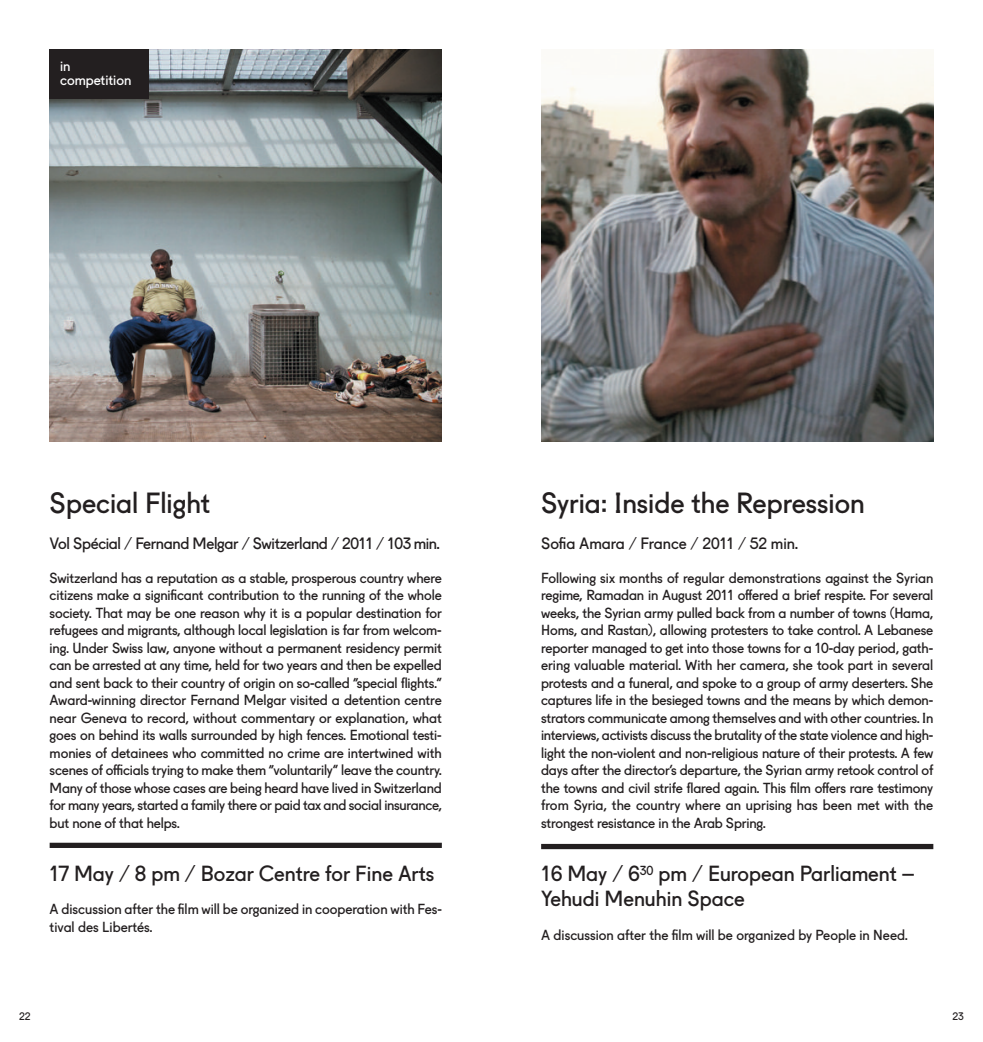
<style>
.page{position:relative;width:983px;height:1042px;background:#fff}
.page>*{position:absolute;margin:0;border:0;box-sizing:border-box;transform-origin:0 0}
.t1{font:28px "Fugue";color:#231f20}
.t2{font:21px/25.2px "Fugue";color:#231f20}
.t3{font:15.75px "Fugue";letter-spacing:-.02em;color:#231f20}
.t4{font:15.75px "Fugue";color:#231f20}
.t5{font:14px/17.5px "Fugue";color:#231f20;text-align:justify}
.t6{font:14px/14.3px "Fugue";color:#fff}
.t7{font:10.5px "Fugue";color:#231f20}
</style>
<div class="page">
<img style="left:50px;top:50px;width:391px;height:391px">
<div style="left:50px;top:843px;width:391px;height:5px;background:#231f20"></div>
<img style="left:541px;top:50px;width:392px;height:391px">
<div style="left:541px;top:844px;width:392px;height:5px;background:#231f20"></div>
<div style="left:50px;top:50px;width:99px;height:49px;background:#231f20"></div>
<p class="t6" style="left:60px;top:60px;width:73px">in competition</p>
<h1 class="t1" style="left:50px;top:492px;width:162px">Special Flight</h1>
<p class="t3" style="left:50px;top:538px;width:391px">Vol Spécial / Fernand Melgar / Switzerland / 2011 / 103 min.</p>
<p class="t5" style="left:50px;top:570px;width:393px">Switzerland has a reputation as a stable, prosperous country where citizens make a significant contribution to the running of the whole society. That may be one reason why it is a popular destination for refugees and migrants, although local legislation is far from welcom&shy;ing. Under Swiss law, anyone without a permanent residency permit can be arrested at any time, held for two years and then be expelled and sent back to their country of origin on so-called “special flights.” Award-winning director Fernand Melgar visited a detention centre near Geneva to record, without commentary or explanation, what goes on behind its walls surrounded by high fences. Emotional testi&shy;monies of detainees who committed no crime are intertwined with scenes of officials trying to make them “voluntarily” leave the country.<br>Many of those whose cases are being heard have lived in Switzerland for many years, started a family there or paid tax and social insurance, but none of that helps.</p>
<h2 class="t2" style="left:50px;top:863px;width:386px">17 May / 8 pm / Bozar Centre for Fine Arts</h2>
<p class="t5" style="left:50px;top:902px;width:393px">A discussion after the film will be organized in cooperation with Fes&shy;tival des Libertés.</p>
<h1 class="t1" style="left:541px;top:492px;width:325px">Syria: Inside the Repression</h1>
<p class="t4" style="left:541px;top:538px;width:258px">Sofia Amara / France / 2011 / 52 min.</p>
<p class="t5" style="left:541px;top:570px;width:393px">Following six months of regular demonstrations against the Syrian regime, Ramadan in August 2011 offered a brief respite. For several weeks, the Syrian army pulled back from a number of towns (Hama, Homs, and Rastan), allowing protesters to take control. A Lebanese reporter managed to get into those towns for a 10-day period, gath&shy;ering valuable material. With her camera, she took part in several protests and a funeral, and spoke to a group of army deserters. She captures life in the besieged towns and the means by which demon&shy;strators communicate among themselves and with other countries. In interviews, activists discuss the brutality of the state violence and high&shy;light the non-violent and non-religious nature of their protests. A few days after the director’s departure, the Syrian army retook control of the towns and civil strife flared again. This film offers rare testimony from Syria, the country where an uprising has been met with the strongest resistance in the Arab Spring.</p>
<h2 class="t2" style="left:541px;top:863px;width:375px">16 May / 6<sup>30</sup> pm / European Parliament –<br>Yehudi Menuhin Space</h2>
<p class="t5" style="left:541px;top:927px;width:368px">A discussion after the film will be organized by People in Need.</p>
<p class="t7" style="left:19px;top:1012px;width:13px">22</p>
<p class="t7" style="left:952px;top:1012px;width:13px">23</p>
</div>
